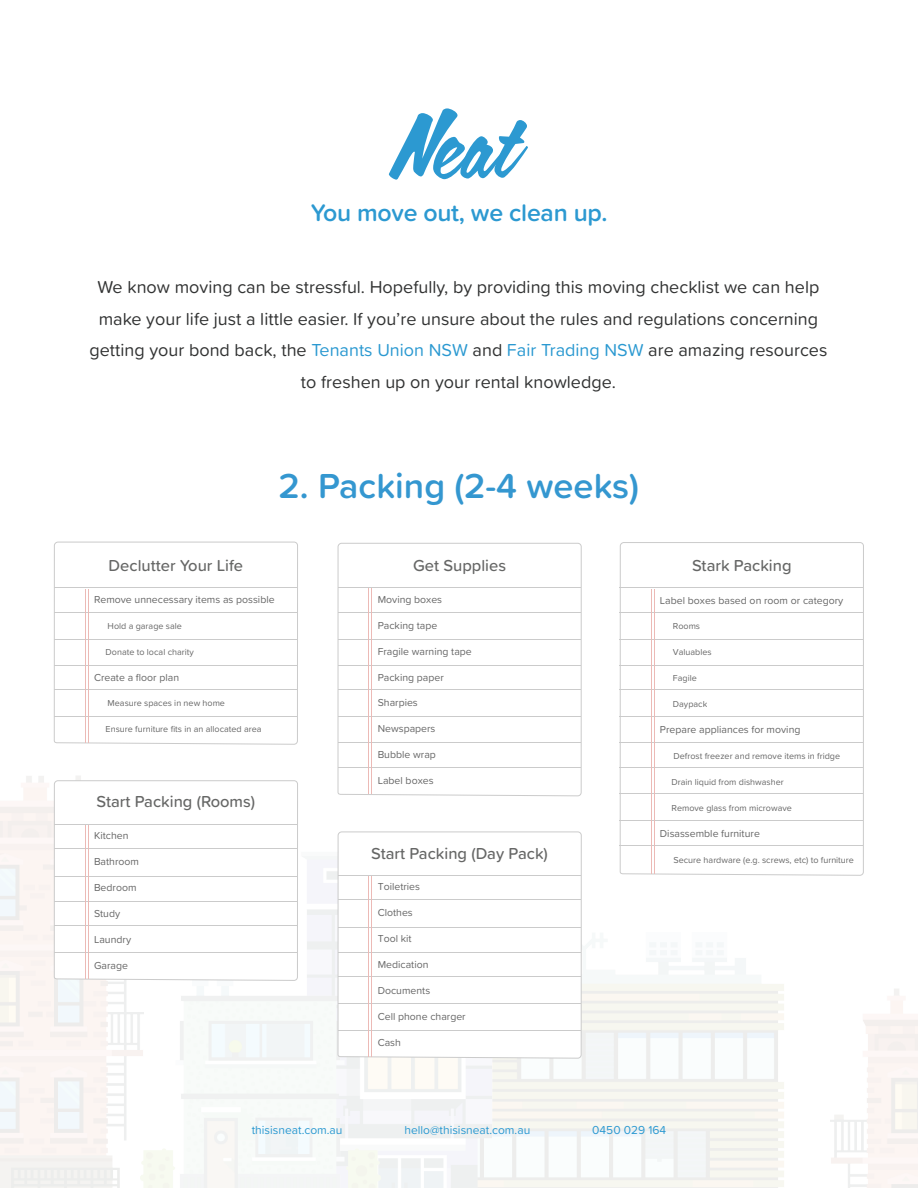
<style>
.page{position:relative;width:918px;height:1188px;background:#fff}
.page>*{position:absolute;margin:0;border:0;box-sizing:border-box;transform-origin:0 0}
.t1{font:83.7px "Calgary Script OT";color:#2c99d1}
.t2{font:600 36px "Proxima Soft";color:#3497d0}
.t3{font:600 24.9px "Proxima Soft";letter-spacing:-.01em;color:#2c99d1}
.t4{font:18px/31.5px "Proxima Soft";color:#323333;text-align:center}
.t5{font:500 16.5px "Proxima Soft";color:#666766}
.t6{font:12px "Proxima Soft";color:#2b99d1}
.t7{font:10.5px "Proxima Soft";color:#676767}
.t8{font:9px "Proxima Soft";color:#676767}
.s1{color:#2b99d1}
</style>
<div class="page">
<img style="left:140px;top:978px;width:241px;height:210px">
<svg style="left:54px;top:780px;width:244px;height:200px"></svg>
<svg style="left:54px;top:542px;width:244px;height:202px"></svg>
<svg style="left:338px;top:543px;width:244px;height:253px"></svg>
<svg style="left:620px;top:542px;width:244px;height:333px"></svg>
<svg style="left:338px;top:832px;width:244px;height:226px"></svg>
<hr style="left:54px;top:612px;width:243px;height:1px;background:#cbcbcb">
<hr style="left:54px;top:640px;width:243px;height:1px;background:#cbcbcb">
<hr style="left:54px;top:665px;width:243px;height:1px;background:#cbcbcb">
<hr style="left:54px;top:689px;width:243px;height:1px;background:#cbcbcb">
<hr style="left:54px;top:716px;width:243px;height:1px;background:#cbcbcb">
<hr style="left:85px;top:589px;width:1px;height:153px;background:#ecbab6">
<hr style="left:88px;top:589px;width:1px;height:153px;background:#ecbab6">
<hr style="left:54px;top:588px;width:243px;height:1px;background:#cbcbcb">
<hr style="left:54px;top:848px;width:243px;height:1px;background:#cbcbcb">
<hr style="left:54px;top:876px;width:243px;height:1px;background:#cbcbcb">
<hr style="left:54px;top:901px;width:243px;height:1px;background:#cbcbcb">
<hr style="left:54px;top:926px;width:243px;height:1px;background:#cbcbcb">
<hr style="left:54px;top:952px;width:243px;height:1px;background:#cbcbcb">
<hr style="left:85px;top:825px;width:1px;height:154px;background:#ecbab6">
<hr style="left:88px;top:825px;width:1px;height:154px;background:#ecbab6">
<hr style="left:54px;top:824px;width:243px;height:1px;background:#cbcbcb">
<hr style="left:620px;top:612px;width:243px;height:1px;background:#cbcbcb">
<hr style="left:620px;top:640px;width:243px;height:1px;background:#cbcbcb">
<hr style="left:620px;top:665px;width:243px;height:1px;background:#cbcbcb">
<hr style="left:620px;top:689px;width:243px;height:1px;background:#cbcbcb">
<hr style="left:620px;top:716px;width:243px;height:1px;background:#cbcbcb">
<hr style="left:620px;top:743px;width:243px;height:1px;background:#cbcbcb">
<hr style="left:620px;top:768px;width:243px;height:1px;background:#cbcbcb">
<hr style="left:620px;top:793px;width:243px;height:1px;background:#cbcbcb">
<hr style="left:620px;top:820px;width:243px;height:1px;background:#cbcbcb">
<hr style="left:620px;top:846px;width:243px;height:1px;background:#cbcbcb">
<hr style="left:651px;top:589px;width:1px;height:284px;background:#ecbab6">
<hr style="left:654px;top:589px;width:1px;height:284px;background:#ecbab6">
<hr style="left:620px;top:588px;width:243px;height:1px;background:#cbcbcb">
<hr style="left:338px;top:612px;width:243px;height:1px;background:#cbcbcb">
<hr style="left:338px;top:640px;width:243px;height:1px;background:#cbcbcb">
<hr style="left:338px;top:665px;width:243px;height:1px;background:#cbcbcb">
<hr style="left:338px;top:689px;width:243px;height:1px;background:#cbcbcb">
<hr style="left:338px;top:716px;width:243px;height:1px;background:#cbcbcb">
<hr style="left:338px;top:743px;width:243px;height:1px;background:#cbcbcb">
<hr style="left:338px;top:768px;width:243px;height:1px;background:#cbcbcb">
<hr style="left:369px;top:589px;width:1px;height:205px;background:#ecbab6">
<hr style="left:371px;top:589px;width:1px;height:205px;background:#ecbab6">
<hr style="left:338px;top:588px;width:243px;height:1px;background:#cbcbcb">
<hr style="left:338px;top:899px;width:243px;height:1px;background:#cbcbcb">
<hr style="left:338px;top:927px;width:243px;height:1px;background:#cbcbcb">
<hr style="left:338px;top:952px;width:243px;height:1px;background:#cbcbcb">
<hr style="left:338px;top:977px;width:243px;height:1px;background:#cbcbcb">
<hr style="left:338px;top:1003px;width:243px;height:1px;background:#cbcbcb">
<hr style="left:338px;top:1030px;width:243px;height:1px;background:#cbcbcb">
<hr style="left:369px;top:876px;width:1px;height:180px;background:#ecbab6">
<hr style="left:371px;top:876px;width:1px;height:180px;background:#ecbab6">
<hr style="left:338px;top:875px;width:243px;height:1px;background:#cbcbcb">
<h1 class="t1" style="left:392px;top:92px;width:124px">Neat</h1>
<h3 class="t3" style="left:311px;top:194px;width:299px">You move out, we clean up.</h3>
<p class="t4" style="left:89px;top:271px;width:740px">We know moving can be stressful. Hopefully, by providing this moving checklist we can help make your life just a little easier. If you’re unsure about the rules and regulations concerning getting your bond back, the <span class="s1">Tenants Union NSW</span> and <span class="s1">Fair Trading NSW</span> are amazing resources to freshen up on your rental knowledge.</p>
<h3 class="t5" style="left:109px;top:553px;width:136px">Declutter Your Life</h3>
<h2 class="t2" style="left:279px;top:459px;width:362px">2. Packing (2-4 weeks)</h2>
<h3 class="t5" style="left:413px;top:553px;width:95px">Get Supplies</h3>
<p class="t7" style="left:94px;top:591px;width:182px">Remove unnecessary items as possible</p>
<p class="t8" style="left:108px;top:619px;width:76px">Hold a garage sale</p>
<p class="t8" style="left:106px;top:645px;width:90px">Donate to local charity</p>
<p class="t7" style="left:94px;top:669px;width:87px">Create a floor plan</p>
<p class="t8" style="left:108px;top:697px;width:119px">Measure spaces in new home</p>
<p class="t8" style="left:106px;top:723px;width:157px">Ensure furniture fits in an allocated area</p>
<h3 class="t5" style="left:97px;top:790px;width:160px">Start Packing (Rooms)</h3>
<p class="t7" style="left:94px;top:828px;width:36px">Kitchen</p>
<p class="t7" style="left:94px;top:854px;width:46px">Bathroom</p>
<p class="t7" style="left:94px;top:879px;width:44px">Bedroom</p>
<p class="t7" style="left:94px;top:905px;width:28px">Study</p>
<p class="t7" style="left:94px;top:931px;width:39px">Laundry</p>
<p class="t7" style="left:94px;top:957px;width:35px">Garage</p>
<p class="t7" style="left:378px;top:591px;width:66px">Moving boxes</p>
<p class="t7" style="left:378px;top:617px;width:61px">Packing tape</p>
<p class="t7" style="left:378px;top:643px;width:96px">Fragile warning tape</p>
<p class="t7" style="left:378px;top:669px;width:68px">Packing paper</p>
<p class="t7" style="left:378px;top:695px;width:42px">Sharpies</p>
<p class="t7" style="left:378px;top:721px;width:59px">Newspapers</p>
<p class="t7" style="left:378px;top:747px;width:60px">Bubble wrap</p>
<p class="t7" style="left:378px;top:773px;width:57px">Label boxes</p>
<h3 class="t5" style="left:371px;top:841px;width:178px">Start Packing (Day Pack)</h3>
<p class="t7" style="left:378px;top:879px;width:44px">Toiletries</p>
<p class="t7" style="left:378px;top:905px;width:37px">Clothes</p>
<p class="t7" style="left:378px;top:931px;width:35px">Tool kit</p>
<p class="t7" style="left:378px;top:956px;width:52px">Medication</p>
<p class="t7" style="left:378px;top:982px;width:54px">Documents</p>
<p class="t7" style="left:378px;top:1008px;width:90px">Cell phone charger</p>
<p class="t7" style="left:378px;top:1034px;width:25px">Cash</p>
<h3 class="t5" style="left:692px;top:553px;width:101px">Stark Packing</h3>
<p class="t7" style="left:660px;top:592px;width:185px">Label boxes based on room or category</p>
<p class="t8" style="left:673px;top:620px;width:29px">Rooms</p>
<p class="t8" style="left:673px;top:646px;width:40px">Valuables</p>
<p class="t8" style="left:673px;top:672px;width:25px">Fagile</p>
<p class="t8" style="left:673px;top:697px;width:36px">Daypack</p>
<p class="t7" style="left:660px;top:722px;width:142px">Prepare appliances for moving</p>
<p class="t8" style="left:674px;top:749px;width:168px">Defrost freezer and remove items in fridge</p>
<p class="t8" style="left:672px;top:775px;width:114px">Drain liquid from dishwasher</p>
<p class="t8" style="left:672px;top:801px;width:122px">Remove glass from microwave</p>
<p class="t7" style="left:660px;top:825px;width:101px">Disassemble furniture</p>
<p class="t8" style="left:674px;top:853px;width:182px">Secure hardware (e.g. screws, etc) to furniture</p>
<p class="t6" style="left:252px;top:1121px;width:92px">thisisneat.com.au</p>
<p class="t6" style="left:405px;top:1121px;width:127px">hello@thisisneat.com.au</p>
<p class="t6" style="left:592px;top:1121px;width:75px">0450 029 164</p>
</div>
